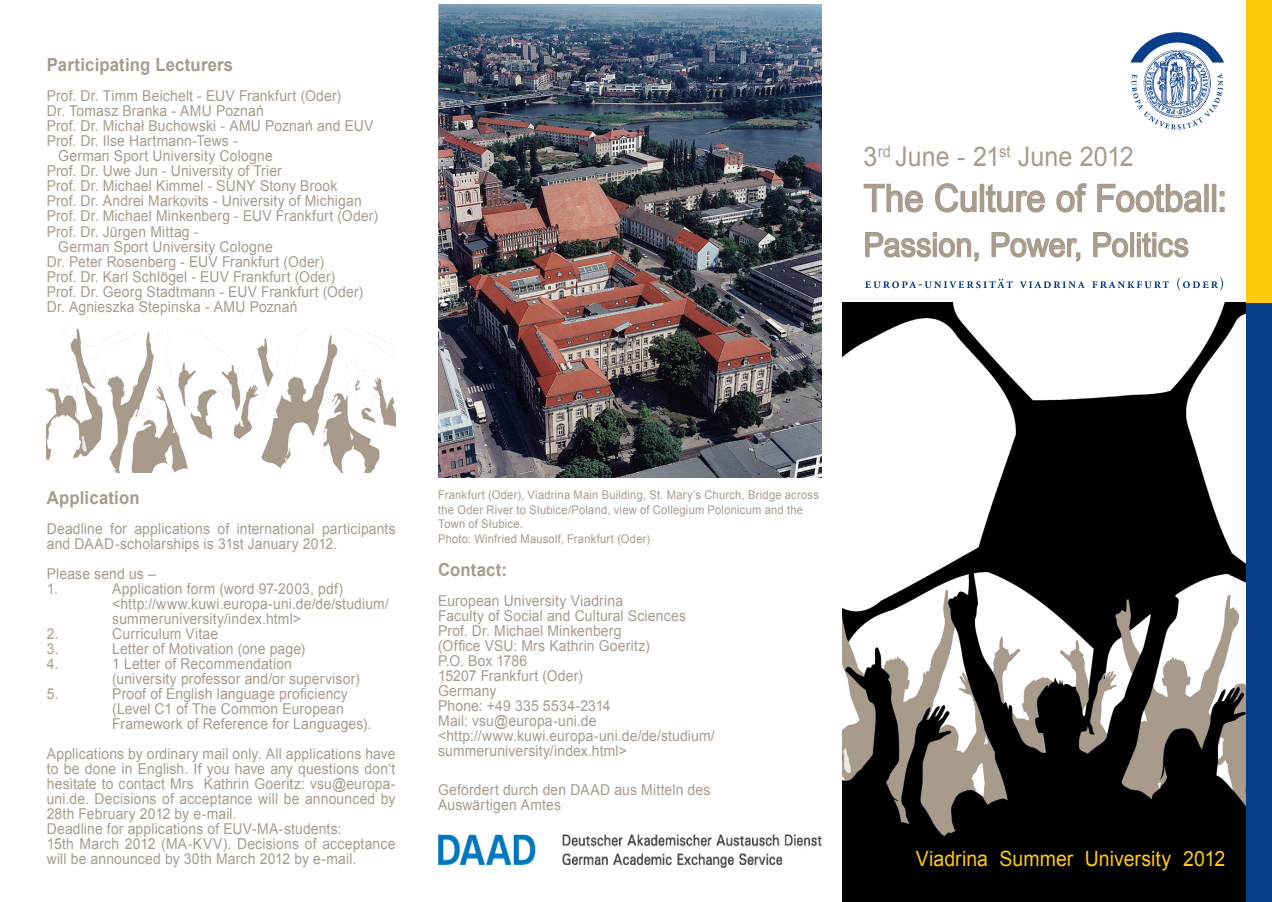
<style>
.page{position:relative;width:1272px;height:902px;background:#fff}
.page>*{position:absolute;margin:0;border:0;box-sizing:border-box;transform-origin:0 0}
.t1{font:37.5px "Arial";color:#a89b8c;scale:.93 1}
.t2{font:33px "Arial";color:#a89b8c;scale:.93 1}
.t3{font:27px "Arial";color:#a89b8c;scale:.93 1}
.t4{font:21px "Arial";letter-spacing:.005em;color:#feca0a;scale:.93 1}
.t5{font:700 18px "Arial";letter-spacing:.01em;color:#a89b8c;scale:.93 1}
.t6{font:15px/15px "Arial";letter-spacing:.015em;color:#a89b8c;scale:.93 1}
.t7{font:12px/14.4px "Arial";letter-spacing:.02em;color:#a89b8c;scale:.93 1}
</style>
<div class="page">
<img style="left:842px;top:302px;width:404px;height:599px">
<svg style="left:865px;top:277px;width:357px;height:13px"></svg>
<svg style="left:863px;top:183px;width:60px;height:30px"></svg>
<svg style="left:935px;top:183px;width:42px;height:30px"></svg>
<div style="left:979px;top:184px;width:5px;height:28px;border:2px solid #a89b8c"></div>
<svg style="left:984px;top:184px;width:61px;height:29px"></svg>
<svg style="left:1056px;top:183px;width:31px;height:30px"></svg>
<svg style="left:1097px;top:183px;width:106px;height:30px"></svg>
<div style="left:1204px;top:184px;width:4px;height:28px;border:2px solid #a89b8c"></div>
<div style="left:1211px;top:184px;width:5px;height:28px;border:2px solid #a89b8c"></div>
<svg style="left:1219px;top:191px;width:5px;height:5px"></svg>
<svg style="left:1219px;top:207px;width:5px;height:5px"></svg>
<svg style="left:865px;top:232px;width:114px;height:30px"></svg>
<svg style="left:991px;top:232px;width:90px;height:30px"></svg>
<svg style="left:1093px;top:232px;width:36px;height:26px"></svg>
<div style="left:1129px;top:232px;width:5px;height:25px;border:2px solid #a89b8c"></div>
<svg style="left:1136px;top:232px;width:53px;height:26px"></svg>
<svg style="left:1130px;top:32px;width:93px;height:97px"></svg>
<img style="left:438px;top:4px;width:383px;height:473px">
<img style="left:438px;top:834px;width:383px;height:32px">
<div style="left:1246px;top:0;width:25px;height:901px;background:#083e89"></div>
<div style="left:1246px;top:0;width:25px;height:302px;background:#feca0a"></div>
<img style="left:47px;top:328px;width:348px;height:144px">
<p class="t5" style="left:47px;top:53px;width:202px">Participating Lecturers</p>
<p class="t6" style="left:47px;top:89px;width:318px">Prof. Dr. Timm Beichelt - EUV Frankfurt (Oder)</p>
<p class="t6" style="left:47px;top:104px;width:235px">Dr. Tomasz Branka - AMU Poznań</p>
<p class="t6" style="left:47px;top:119px;width:353px">Prof. Dr. Michał Buchowski - AMU Poznań and EUV</p>
<p class="t6" style="left:47px;top:134px;width:207px">Prof. Dr. Ilse Hartmann-Tews -</p>
<p class="t6" style="left:58px;top:149px;width:232px">German Sport University Cologne</p>
<p class="t6" style="left:47px;top:164px;width:254px">Prof. Dr. Uwe Jun - University of Trier</p>
<p class="t6" style="left:47px;top:179px;width:314px">Prof. Dr. Michael Kimmel - SUNY Stony Brook</p>
<p class="t6" style="left:47px;top:194px;width:340px">Prof. Dr. Andrei Markovits - University of Michigan</p>
<p class="t6" style="left:47px;top:209px;width:357px">Prof. Dr. Michael Minkenberg - EUV Frankfurt (Oder)</p>
<p class="t6" style="left:47px;top:224px;width:164px">Prof. Dr. Jürgen Mittag -</p>
<p class="t6" style="left:58px;top:239px;width:232px">German Sport University Cologne</p>
<p class="t6" style="left:47px;top:254px;width:299px">Dr. Peter Rosenberg - EUV Frankfurt (Oder)</p>
<p class="t6" style="left:47px;top:269px;width:312px">Prof. Dr. Karl Schlögel - EUV Frankfurt (Oder)</p>
<p class="t6" style="left:47px;top:284px;width:342px">Prof. Dr. Georg Stadtmann - EUV Frankfurt (Oder)</p>
<p class="t6" style="left:47px;top:299px;width:271px">Dr. Agnieszka Stepinska - AMU Poznań</p>
<p class="t3" style="left:863px;top:139px;width:292px">3<sup>rd</sup> June - 21<sup>st</sup> June 2012</p>
<p class="t1" style="left:863px;top:174px;width:392px">The Culture of Football:</p>
<p class="t2" style="left:863px;top:223px;width:351px">Passion, Power, Politics</p>
<p class="t5" style="left:47px;top:485px;width:101px">Application</p>
<p class="t6" style="left:47px;top:521px;width:376px">Deadline for applications of international participants and DAAD-scholarships is 31st January 2012.</p>
<p class="t6" style="left:47px;top:566px;width:119px">Please send us –</p>
<p class="t6" style="left:47px;top:581px;width:13px">1.</p>
<p class="t6" style="left:112px;top:581px;width:250px">Application form (word 97-2003, pdf)</p>
<p class="t6" style="left:112px;top:596px;width:299px">&lt;http://www.kuwi.europa-uni.de/de/studium/ summeruniversity/index.html&gt;</p>
<p class="t6" style="left:47px;top:626px;width:14px">2.</p>
<p class="t6" style="left:112px;top:626px;width:115px">Curriculum Vitae</p>
<p class="t6" style="left:47px;top:641px;width:14px">3.</p>
<p class="t6" style="left:112px;top:641px;width:209px">Letter of Motivation (one page)</p>
<p class="t6" style="left:47px;top:656px;width:14px">4.</p>
<p class="t6" style="left:112px;top:656px;width:195px">1 Letter of Recommendation</p>
<p class="t6" style="left:112px;top:671px;width:267px">(university professor and/or supervisor)</p>
<p class="t6" style="left:47px;top:686px;width:14px">5.</p>
<p class="t6" style="left:112px;top:686px;width:254px">Proof of English language proficiency</p>
<p class="t6" style="left:112px;top:701px;width:280px">(Level C1 of The Common European<br>Framework of Reference for Languages).</p>
<p class="t6" style="left:47px;top:746px;width:376px;text-align:justify">Applications by ordinary mail only. All applications have to be done in English. If you have any questions don‘t hesitate to contact Mrs Kathrin Goeritz: vsu@europa&shy;uni.de. Decisions of acceptance will be announced by 28th February 2012 by e-mail.</p>
<p class="t6" style="left:47px;top:821px;width:318px">Deadline for applications of EUV-MA-students:</p>
<p class="t6" style="left:47px;top:836px;width:376px">15th March 2012 (MA-KVV). Decisions of acceptance will be announced by 30th March 2012 by e-mail.</p>
<p class="t7" style="left:438px;top:488px;width:411px">Frankfurt (Oder), Viadrina Main Building, St. Mary’s Church, Bridge across the Oder River to Słubice/Poland, view of Collegium Polonicum and the<br>Town of Słubice.</p>
<p class="t7" style="left:438px;top:531px;width:229px">Photo: Winfried Mausolf, Frankfurt (Oder)</p>
<p class="t5" style="left:438px;top:557px;width:75px">Contact:</p>
<p class="t6" style="left:438px;top:593px;width:200px">European University Viadrina</p>
<p class="t6" style="left:438px;top:608px;width:268px">Faculty of Social and Cultural Sciences</p>
<p class="t6" style="left:438px;top:623px;width:198px">Prof. Dr. Michael Minkenberg</p>
<p class="t6" style="left:438px;top:638px;width:229px">(Office VSU: Mrs Kathrin Goeritz)</p>
<p class="t6" style="left:438px;top:653px;width:97px">P.O. Box 1786</p>
<p class="t6" style="left:438px;top:668px;width:157px">15207 Frankfurt (Oder)</p>
<p class="t6" style="left:438px;top:683px;width:64px">Germany</p>
<p class="t6" style="left:438px;top:698px;width:187px">Phone: +49 335 5534-2314</p>
<p class="t6" style="left:438px;top:713px;width:172px">Mail: vsu@europa-uni.de</p>
<p class="t6" style="left:438px;top:728px;width:299px">&lt;http://www.kuwi.europa-uni.de/de/studium/ summeruniversity/index.html&gt;</p>
<p class="t6" style="left:438px;top:782px;width:294px">Gefördert durch den DAAD aus Mitteln des</p>
<p class="t6" style="left:438px;top:797px;width:134px">Auswärtigen Amtes</p>
<p class="t4" style="left:915px;top:844px;width:334px">Viadrina Summer University 2012</p>
</div>
